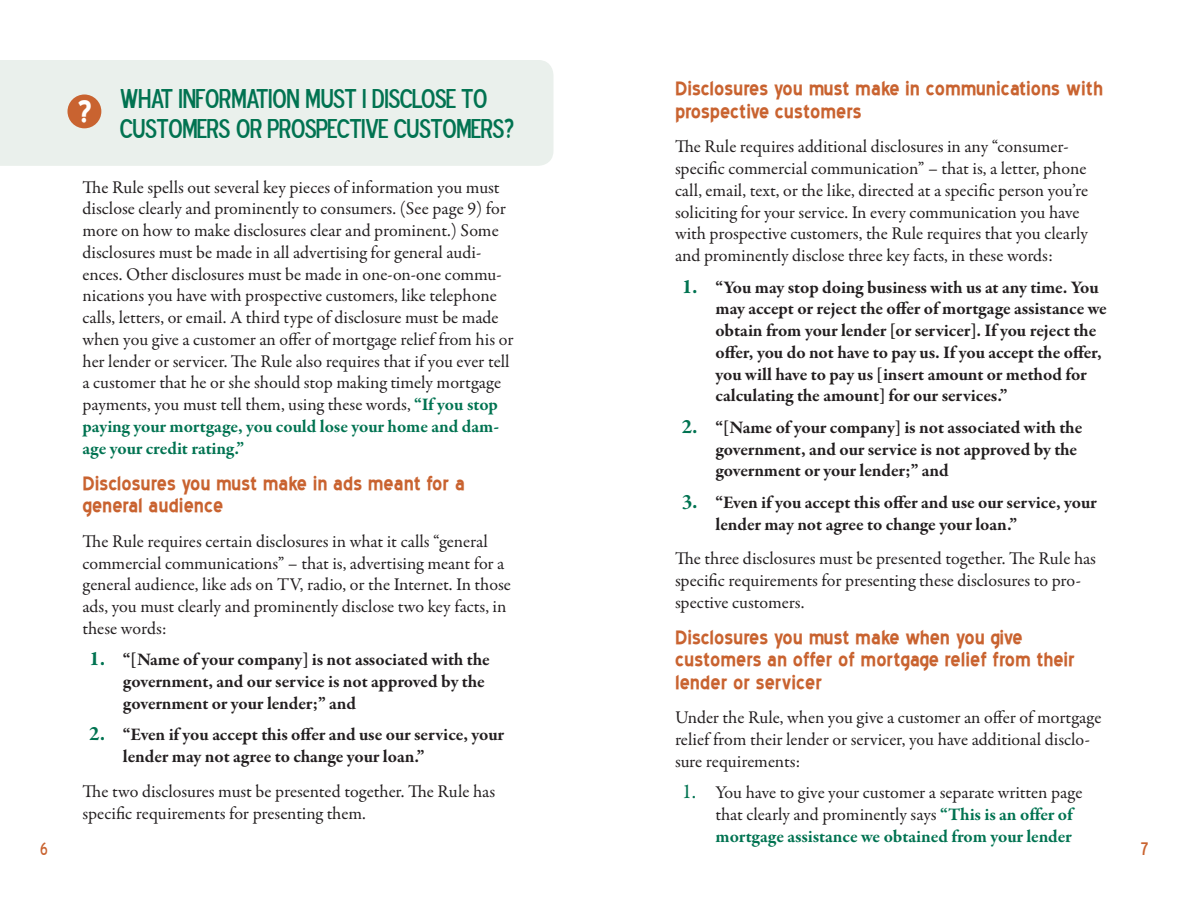
<style>
.page{position:relative;width:1188px;height:918px;background:#fff}
.page>*{position:absolute;margin:0;border:0;box-sizing:border-box;transform-origin:0 0}
.t1{font:700 39px "Blue Highway";color:#fff}
.headings{font:27px/30px "Blue Highway D Type";letter-spacing:-.01em;color:#017351}
.Heading_2{font:700 24px/22.5px "Blue Highway";color:#c96330}
.body{font:18px/21.8px "Garamond Premr Pro";color:#231f20}
.numbered_list{font:700 18px/21.8px "Garamond Premr Pro";letter-spacing:-.005em;color:#231f20}
.numbered_list-2{font:18px/21.8px "Garamond Premr Pro";letter-spacing:-.005em;color:#231f20}
.t2{font:18px "Blue Highway D Type";color:#c96330}
.s1{font-size:21px;color:#017351}
.s2{font-weight:700;color:#017351}
</style>
<div class="page">
<div style="left:0;top:60px;width:554px;height:106px;background:#eaf0ec"></div>
<div style="left:67px;top:95px;width:34px;height:33px;background:#c96330;border-radius:50%"></div>
<p class="Heading_2" style="left:675px;top:78px;width:429px">Disclosures you must make in communications with prospective customers</p>
<p class="body" style="left:675px;top:136px;width:415px">The Rule requires additional disclosures in any “consumer&shy;specific commercial communication” – that is, a letter, phone call, email, text, or the like, directed at a specific person you’re soliciting for your service. In every communication you have with prospective customers, the Rule requires that you clearly and prominently disclose three key facts, in these words:</p>
<p class="numbered_list" style="left:716px;top:276px;width:393px;text-indent:-34px"><span class="s1">1.</span> “You may stop doing business with us at any time. You may accept or reject the offer of mortgage assistance we obtain from your lender [or servicer]. If you reject the offer, you do not have to pay us. If you accept the offer, you will have to pay us [insert amount or method for calculating the amount] for our services.”</p>
<p class="numbered_list" style="left:716px;top:417px;width:368px;text-indent:-34px"><span class="s1">2.</span> “[Name of your company] is not associated with the government, and our service is not approved by the government or your lender;” and</p>
<p class="numbered_list" style="left:716px;top:492px;width:383px;text-indent:-34px"><span class="s1">3.</span> “Even if you accept this offer and use our service, your lender may not agree to change your loan.”</p>
<p class="body" style="left:675px;top:548px;width:423px">The three disclosures must be presented together. The Rule has specific requirements for presenting these disclosures to pro&shy;spective customers.</p>
<p class="Heading_2" style="left:675px;top:626px;width:402px">Disclosures you must make when you give customers an offer of mortgage relief from their lender or servicer</p>
<p class="body" style="left:675px;top:707px;width:428px">Under the Rule, when you give a customer an offer of mortgage relief from their lender or servicer, you have additional disclo&shy;sure requirements:</p>
<p class="numbered_list-2" style="left:716px;top:782px;width:368px;text-indent:-34px"><span class="s1">1.</span> You have to give your customer a separate written page that clearly and prominently says <span class="s2">“This is an offer of mortgage assistance we obtained from your lender</span></p>
<p class="headings" style="left:120px;top:82px;width:396px">WHAT INFORMATION MUST I DISCLOSE TO<br>CUSTOMERS OR PROSPECTIVE CUSTOMERS?</p>
<p class="t1" style="left:77px;top:93px;width:16px">?</p>
<p class="body" style="left:82px;top:177px;width:433px">The Rule spells out several key pieces of information you must disclose clearly and prominently to consumers. (See page 9) for more on how to make disclosures clear and prominent.) Some disclosures must be made in all advertising for general audi&shy;ences. Other disclosures must be made in one-on-one commu&shy;nications you have with prospective customers, like telephone calls, letters, or email. A third type of disclosure must be made when you give a customer an offer of mortgage relief from his or her lender or servicer. The Rule also requires that if you ever tell a customer that he or she should stop making timely mortgage payments, you must tell them, using these words, <span class="s2">“If you stop paying your mortgage, you could lose your home and dam&shy;age your credit rating.”</span></p>
<p class="Heading_2" style="left:82px;top:472px;width:384px">Disclosures you must make in ads meant for a general audience</p>
<p class="body" style="left:82px;top:531px;width:430px">The Rule requires certain disclosures in what it calls “general commercial communications” – that is, advertising meant for a general audience, like ads on TV, radio, or the Internet. In those ads, you must clearly and prominently disclose two key facts, in these words:</p>
<p class="numbered_list" style="left:123px;top:649px;width:368px;text-indent:-34px"><span class="s1">1.</span> “[Name of your company] is not associated with the government, and our service is not approved by the government or your lender;” and</p>
<p class="numbered_list" style="left:123px;top:724px;width:383px;text-indent:-34px"><span class="s1">2.</span> “Even if you accept this offer and use our service, your lender may not agree to change your loan.”</p>
<p class="body" style="left:82px;top:781px;width:414px">The two disclosures must be presented together. The Rule has specific requirements for presenting them.</p>
<p class="t2" style="left:40px;top:838px;width:9px">6</p>
<p class="t2" style="left:1141px;top:837px;width:9px">7</p>
</div>
